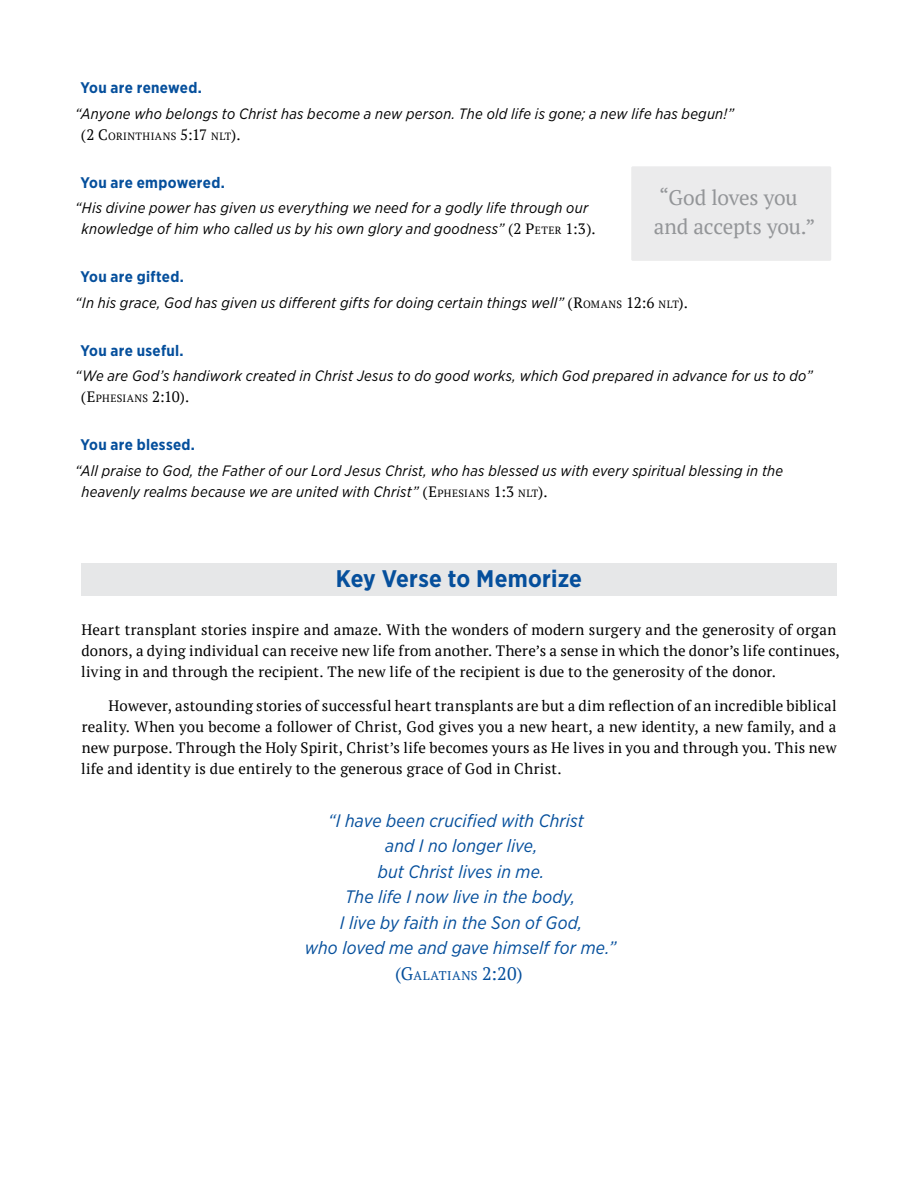
<style>
.page{position:relative;width:918px;height:1188px;background:#fff}
.page>*{position:absolute;margin:0;border:0;box-sizing:border-box;transform-origin:0 0}
.t1{font:700 24px "Gotham Narrow";letter-spacing:.005em;color:#054f9c}
.t2{font:21px/28.5px "PT Serif";letter-spacing:-.01em;color:#939598}
.t3{font:italic 18px/25.5px "Gotham Narrow";letter-spacing:.005em;color:#054f9c;text-align:center}
.t4{font:700 15.3px "Gotham Narrow";letter-spacing:.02em;color:#054f9c}
.t5{font:15px/21px "PT Serif";letter-spacing:.01em;color:#000}
.t6{font:italic 15px/21px "Gotham Narrow";letter-spacing:.015em;color:#000;text-align:center}
.t7{font:15px "PT Serif";color:#000}
.t8{font:12.6px "PT Serif";letter-spacing:.04em;color:#054f9c}
.t9{font:10.5px "PT Serif";letter-spacing:.05em;color:#000}
.s1{font-size:15px}
.s2{font-family:"PT Serif";font-style:normal}
.s3{font-family:"PT Serif";font-style:normal;font-size:10.5px}
.s4{font-size:10.5px}
.s5{font-size:18px}
</style>
<div class="page">
<div style="left:81px;top:563px;width:756px;height:33px;background:#e6e7e8"></div>
<div style="left:631px;top:166px;width:200px;height:95px;background:#ebebec;border-radius:2px"></div>
<p class="t4" style="left:81px;top:78px;width:123px">You are renewed.</p>
<p class="t6" style="left:75px;top:103px;width:660px">“Anyone who belongs to Christ has become a new person. The old life is gone; a new life has begun!”</p>
<p class="t9" style="left:81px;top:129px;width:161px"><span class="s1">(2 C</span>ORINTHIANS <span class="s1">5:17</span> NLT<span class="s1">).</span></p>
<p class="t4" style="left:81px;top:173px;width:146px">You are empowered.</p>
<p class="t6" style="left:75px;top:197px;width:522px">“His divine power has given us everything we need for a godly life through our knowledge of him who called us by his own glory and goodness” <span class="s2">(2 P</span><span class="s3">ETER</span> <span class="s2">1:3).</span></p>
<p class="t4" style="left:81px;top:267px;width:105px">You are gifted.</p>
<p class="t6" style="left:75px;top:292px;width:614px">“In his grace, God has given us different gifts for doing certain things well” <span class="s2">(R</span><span class="s3">OMANS</span> <span class="s2">12:6</span> <span class="s3">NLT</span><span class="s2">).</span></p>
<p class="t4" style="left:81px;top:341px;width:105px">You are useful.</p>
<p class="t6" style="left:75px;top:365px;width:739px">“We are God’s handiwork created in Christ Jesus to do good works, which God prepared in advance for us to do”</p>
<p class="t7" style="left:81px;top:387px;width:110px">(E<span class="s4">PHESIANS</span> 2:10).</p>
<p class="t4" style="left:81px;top:435px;width:116px">You are blessed.</p>
<p class="t6" style="left:82px;top:460px;width:703px;text-align:left;text-indent:-6px">“All praise to God, the Father of our Lord Jesus Christ, who has blessed us with every spiritual blessing in the heavenly realms because we are united with Christ” <span class="s2">(E</span><span class="s3">PHESIANS</span> <span class="s2">1:3</span> <span class="s3">NLT</span><span class="s2">).</span></p>
<h2 class="t2" style="left:654px;top:183px;width:163px">“God loves you and accepts you.”</h2>
<h1 class="t1" style="left:336px;top:563px;width:248px">Key Verse to Memorize</h1>
<p class="t5" style="left:81px;top:619px;width:760px">Heart transplant stories inspire and amaze. With the wonders of modern surgery and the generosity of organ donors, a dying individual can receive new life from another. There’s a sense in which the donor’s life continues, living in and through the recipient. The new life of the recipient is due to the generosity of the donor.</p>
<p class="t5" style="left:81px;top:695px;width:757px;text-align:justify;text-indent:27px">However, astounding stories of successful heart transplants are but a dim reflection of an incredible biblical reality. When you become a follower of Christ, God gives you a new heart, a new identity, a new family, and a new purpose. Through the Holy Spirit, Christ’s life becomes yours as He lives in you and through you. This new life and identity is due entirely to the generous grace of God in Christ.</p>
<p class="t3" style="left:305px;top:807px;width:313px">“I have been crucified with Christ<br>and I no longer live,<br>but Christ lives in me.<br>The life I now live in the body,<br>I live by faith in the Son of God,<br>who loved me and gave himself for me.”</p>
<p class="t8" style="left:395px;top:967px;width:129px"><span class="s5">(G</span>ALATIANS <span class="s5">2:20)</span></p>
</div>
